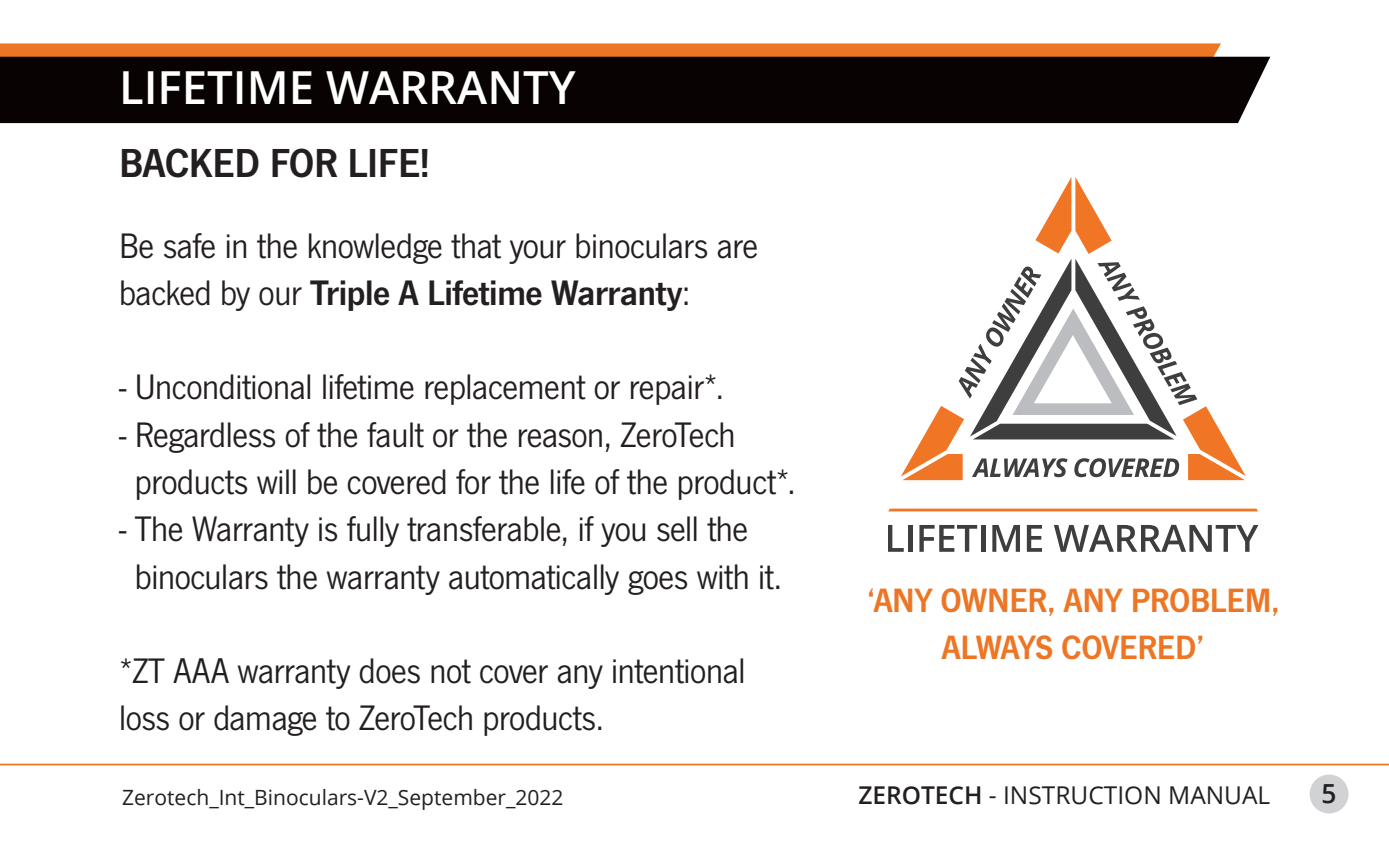
<style>
.page{position:relative;width:1389px;height:844px;background:#fff}
.page>*{position:absolute;margin:0;border:0;box-sizing:border-box;transform-origin:0 0}
.MAIN_HEADER{font:600 45.5px "Open Sans";color:#fff}
.Sub_Header{font:42px "News Got Dem";letter-spacing:-.01em;color:#231f20}
.Body_Copy{font:36.75px/47.2px "News Got";letter-spacing:-.01em;color:#231f20}
.Body_Copy-2{font:35px/47.2px "News Got Dem";letter-spacing:-.01em;color:#ed7625;text-align:center}
.t1{font:600 26.25px "Open Sans";color:#231f20}
.t2{font:24.5px "Open Sans";color:#231f20}
.t3{font:21px "Open Sans";color:#231f20}
.s1{font-family:"News Got Dem"}
.s2{font-weight:600}
</style>
<div class="page">
<hr style="left:0;top:763px;width:1389px;height:2px;background:#ed7625">
<div style="left:1310px;top:774px;width:39px;height:39px;background:#d1d2d4;border-radius:50%"></div>
<svg style="left:0;top:43px;width:1221px;height:14px;background:#e8782b"></svg>
<div style="left:0;top:57px;width:1270px;height:66px;background:#080302"></div>
<svg style="left:901px;top:177px;width:345px;height:303px"></svg>
<svg style="left:888px;top:525px;width:16px;height:26px"></svg>
<div style="left:908px;top:525px;width:5px;height:26px;background:#3e3e3f"></div>
<svg style="left:919px;top:525px;width:58px;height:26px"></svg>
<hr style="left:981px;top:525px;width:4px;height:26px;background:#3e3e3f">
<svg style="left:992px;top:525px;width:28px;height:26px"></svg>
<svg style="left:1027px;top:525px;width:15px;height:26px"></svg>
<svg style="left:1054px;top:524px;width:204px;height:27px"></svg>
<svg style="left:888px;top:508px;width:370px;height:3px"></svg>
<p class="MAIN_HEADER" style="left:119px;top:57px;width:458px">LIFETIME WARRANTY</p>
<p class="Sub_Header" style="left:119px;top:138px;width:313px">BACKED FOR LIFE!</p>
<p class="Body_Copy" style="left:119px;top:222px;width:641px">Be safe in the knowledge that your binoculars are backed by our <span class="s1">Triple A Lifetime Warranty</span>:</p>
<p class="Body_Copy" style="left:119px;top:364px;width:607px">- Unconditional lifetime replacement or repair*.</p>
<p class="Body_Copy" style="left:135px;top:411px;width:663px;text-indent:-16px">- Regardless of the fault or the reason, ZeroTech products will be covered for the life of the product*.</p>
<p class="Body_Copy" style="left:135px;top:506px;width:649px;text-indent:-16px">- The Warranty is fully transferable, if you sell the binoculars the warranty automatically goes with it.</p>
<p class="Body_Copy" style="left:119px;top:647px;width:628px">*ZT AAA warranty does not cover any intentional loss or damage to ZeroTech products.</p>
<p class="Body_Copy-2" style="left:867px;top:576px;width:414px">‘ANY OWNER, ANY PROBLEM,<br>ALWAYS COVERED’</p>
<p class="t3" style="left:122px;top:782px;width:443px">Zerotech_Int_Binoculars-V2_September_2022</p>
<p class="t2" style="left:858px;top:778px;width:414px"><span class="s2">ZEROTECH</span> - INSTRUCTION MANUAL</p>
<p class="t1" style="left:1322px;top:775px;width:16px">5</p>
</div>
